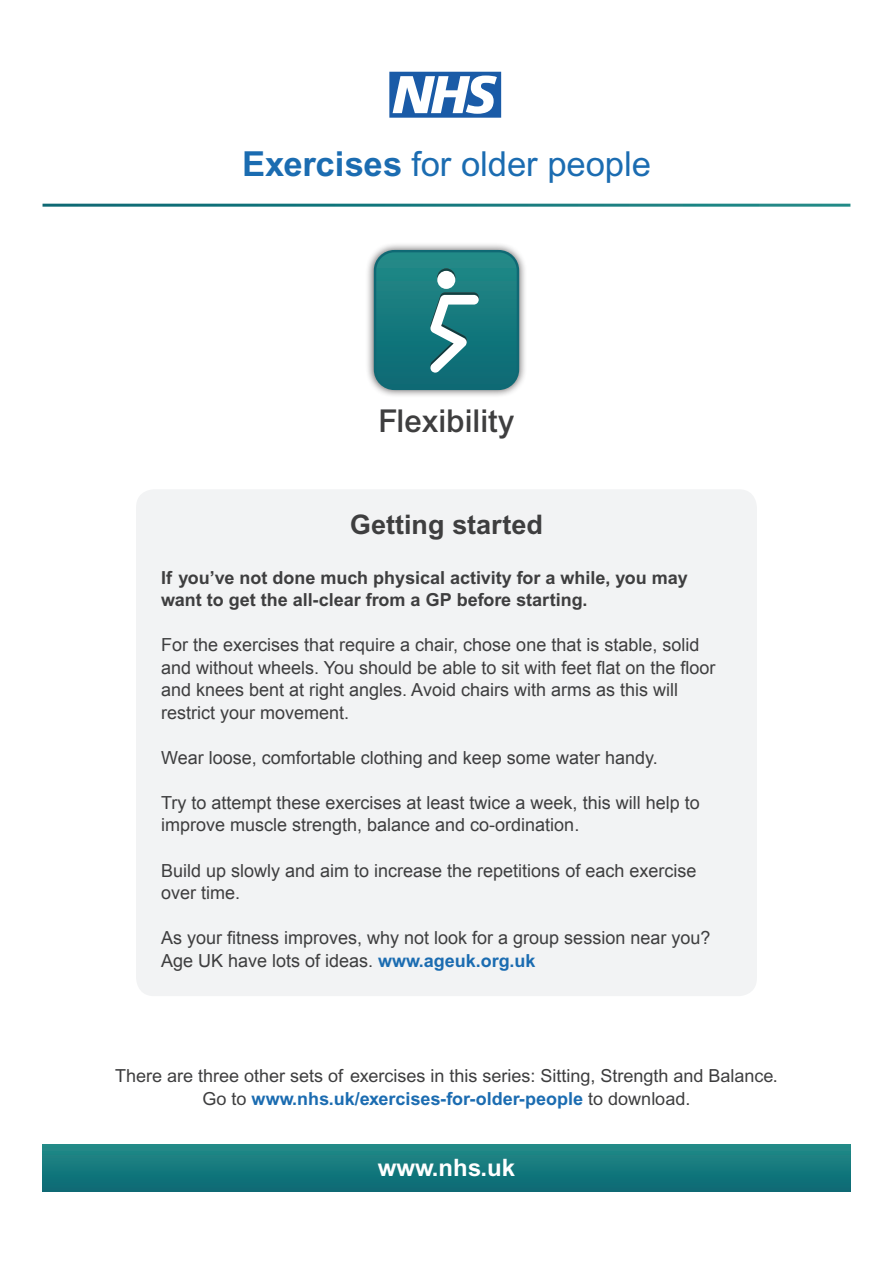
<style>
.page{position:relative;width:893px;height:1263px;background:#fff}
.page>*{position:absolute;margin:0;border:0;box-sizing:border-box;transform-origin:0 0}
.t1{font:34.5px "Arial SFMT";color:#1b6cb1}
.t2{font:500 31.5px "Arial";color:#3e3e3f}
.t3{font:700 27px "Arial SFMT";color:#3e3e3f}
.t4{font:700 24px "Arial";color:#fff}
.t5{font:18px/22.5px "Arial";color:#3e3e3f}
.t6{font:18px/22.5px "Arial SFMT";color:#3e3e3f;text-align:center}
.t7{font:700 18px/22.5px "Arial SFMT";color:#3e3e3f}
.s1{font-weight:700}
.s2{font-family:"Arial SFMT";font-weight:700;color:#1b6cb1}
.s3{font-weight:700;color:#1b6cb1}
</style>
<div class="page">
<div style="left:43px;top:1145px;width:807px;height:46px;background:linear-gradient(to bottom,#228a87,#0b6a75)"></div>
<svg style="left:389px;top:72px;width:112px;height:46px"></svg>
<div style="left:366px;top:242px;width:161px;height:156px;background:#231f20;opacity:.75"></div>
<svg style="left:374px;top:250px;width:145px;height:140px;background:#278185"></svg>
<svg style="left:437px;top:268px;width:18px;height:18px"></svg>
<div style="left:437px;top:271px;width:18px;height:18px;background:#fff;border-radius:50%"></div>
<div style="left:136px;top:489px;width:621px;height:507px;background:#f2f3f4;border-radius:18px"></div>
<h1 class="t1" style="left:242px;top:143px;width:410px"><span class="s1">Exercises</span> for older people</h1>
<h2 class="t2" style="left:378px;top:402px;width:138px">Flexibility</h2>
<h3 class="t3" style="left:350px;top:509px;width:194px">Getting started</h3>
<p class="t7" style="left:161px;top:566px;width:528px">If you’ve not done much physical activity for a while, you may want to get the all-clear from a GP before starting.</p>
<p class="t5" style="left:161px;top:634px;width:556px">For the exercises that require a chair, chose one that is stable, solid and without wheels. You should be able to sit with feet flat on the floor and knees bent at right angles. Avoid chairs with arms as this will restrict your movement.</p>
<p class="t5" style="left:161px;top:747px;width:498px">Wear loose, comfortable clothing and keep some water handy.</p>
<p class="t5" style="left:161px;top:792px;width:540px">Try to attempt these exercises at least twice a week, this will help to improve muscle strength, balance and co-ordination.</p>
<p class="t5" style="left:161px;top:859px;width:537px">Build up slowly and aim to increase the repetitions of each exercise over time.</p>
<p class="t5" style="left:161px;top:927px;width:551px">As your fitness improves, why not look for a group session near you?<br>Age UK have lots of ideas. <span class="s2">www.ageuk.org.uk</span></p>
<p class="t6" style="left:115px;top:1065px;width:664px">There are three other sets of exercises in this series: Sitting, Strength and Balance.<br>Go to <span class="s3">www.nhs.uk/exercises-for-older-people</span> to download.</p>
<h3 class="t4" style="left:378px;top:1153px;width:139px">www.nhs.uk</h3>
</div>
